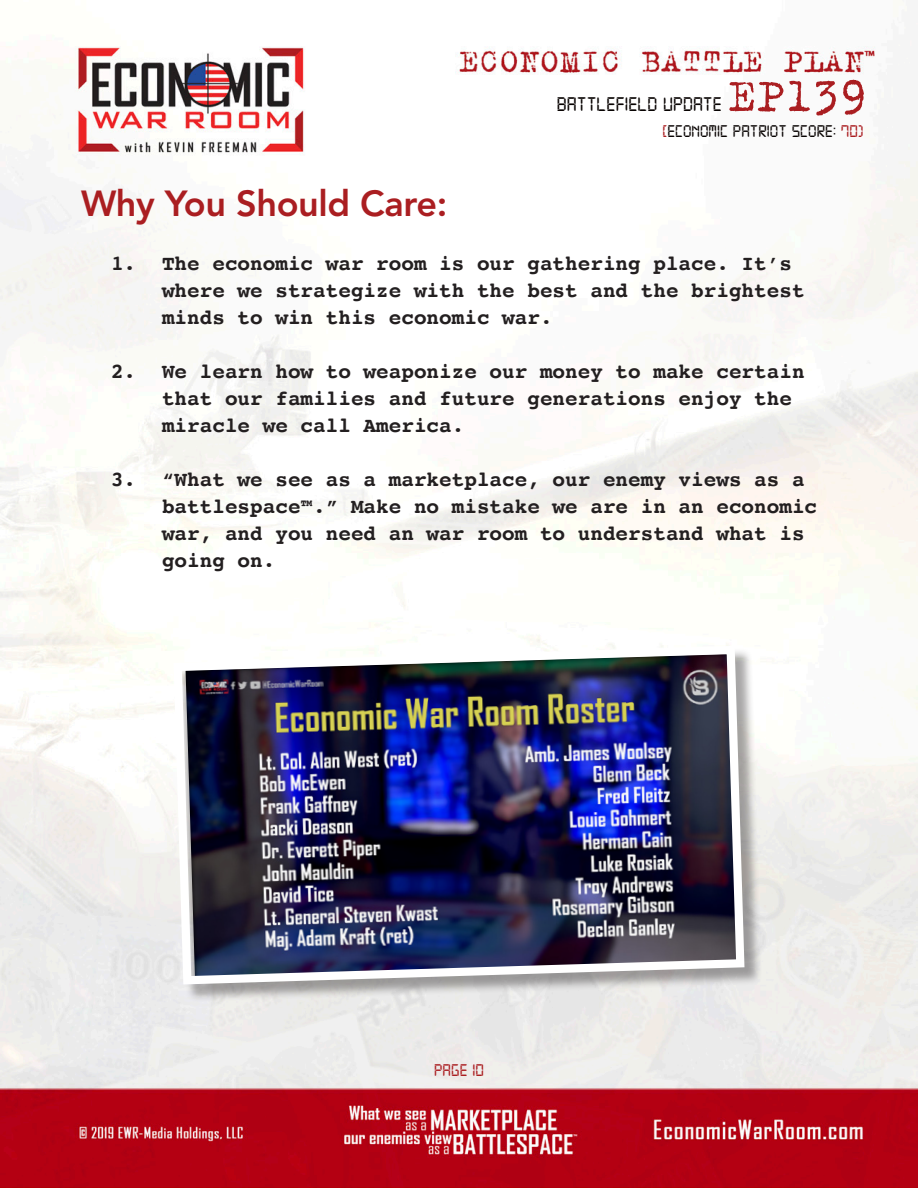
<style>
.page{position:relative;width:918px;height:1188px;background:#fff}
.page>*{position:absolute;margin:0;border:0;box-sizing:border-box;transform-origin:0 0}
.t1{font:51px "Trixie";color:#aa1e21}
.Main_Body{font:800 36px "Avenir";letter-spacing:-.01em;color:#aa1e21}
.Main_Body-2{font:700 21px/27px "Courier";color:#231f20}
.t2{font:21px "Digital 7";color:#080302}
.t3{font:18px "Digital 7";color:#080302}
.t4{font:18px "Digital 7";color:#aa1e21}
.s1{color:#aa1e21}
</style>
<div class="page">
<img style="left:0;top:35px;width:918px;height:1153px">
<div style="left:176px;top:648px;width:587px;height:355px;background:#231f20;opacity:.4"></div>
<img style="left:169px;top:642px;width:580px;height:347px">
<h1 class="t1" style="left:728px;top:62px;width:142px">EP139</h1>
<p class="t3" style="left:662px;top:123px;width:203px"><span class="s1">[</span>ECONOMIC PATRIOT SCORE: <span class="s1">70)</span></p>
<p class="t2" style="left:557px;top:95px;width:167px">BATTLEFIELD UPDATE</p>
<p class="Main_Body" style="left:81px;top:182px;width:368px">Why You Should Care:</p>
<p class="Main_Body-2" style="left:162px;top:249px;width:644px;text-indent:-51px">1. The economic war room is our gathering place. It’s where we strategize with the best and the brightest minds to win this economic war.</p>
<p class="Main_Body-2" style="left:162px;top:357px;width:644px;text-indent:-51px">2. We learn how to weaponize our money to make certain that our families and future generations enjoy the miracle we call America.</p>
<p class="Main_Body-2" style="left:162px;top:465px;width:657px;text-indent:-51px">3. “What we see as a marketplace, our enemy views as a battlespace™.” Make no mistake we are in an economic war, and you need an war room to understand what is going on.</p>
<p class="t4" style="left:434px;top:1062px;width:51px">PAGE 10</p>
</div>
